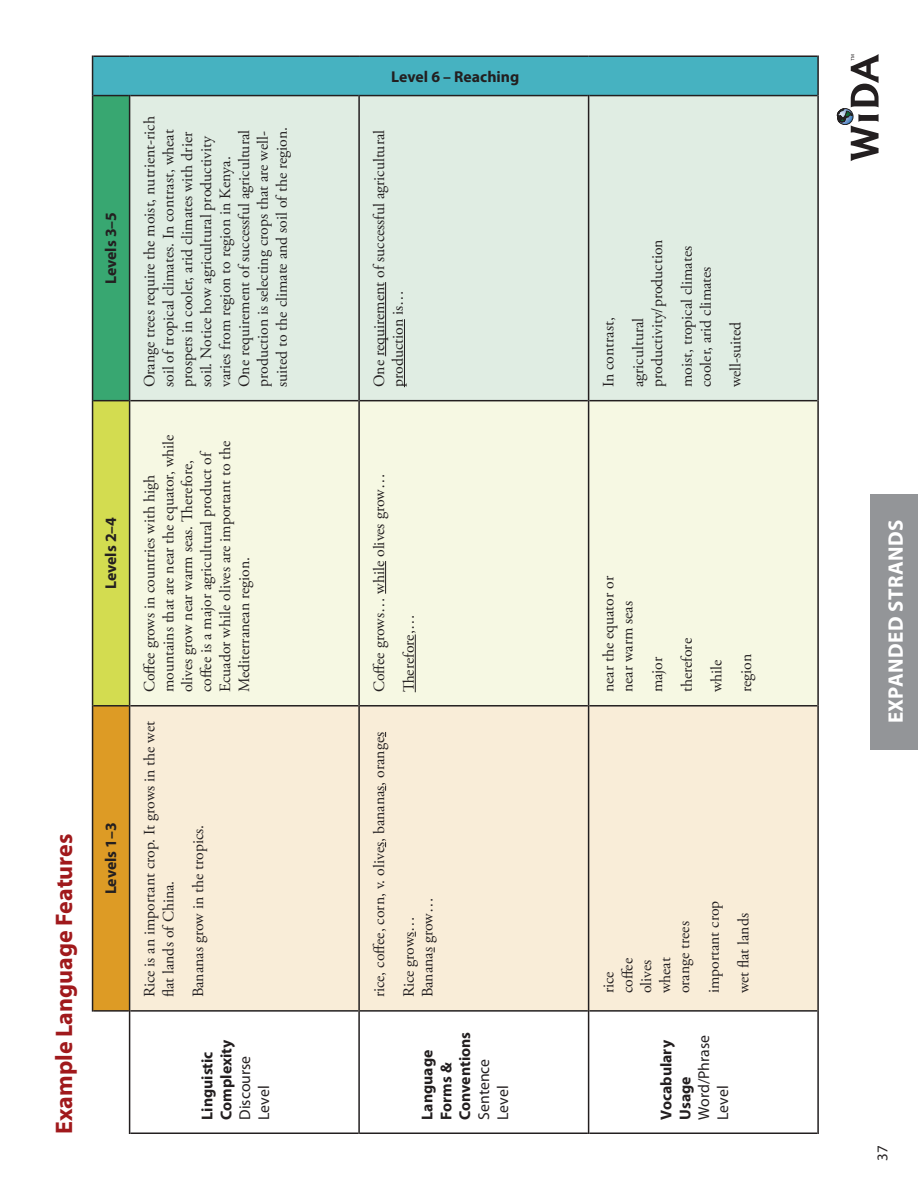
<style>
.page{position:relative;width:918px;height:1188px;background:#fff}
.page>*{position:absolute;margin:0;border:0;box-sizing:border-box;transform-origin:0 0}
.t1{font:700 24px "Myriad Pro";color:#a0191c}
.t2{font:700 21px "Myriad Pro";letter-spacing:.02em;color:#fff}
.t3{font:15.75px/18.9px "Adobe Garamond Pro";color:#231f20}
.t4{font:700 15.75px/18.9px "Myriad Pro";color:#231f20}
.t5{font:15.75px/18.9px "Myriad Pro";color:#231f20}
.t6{font:15px "Myriad Pro";color:#231f20}
</style>
<div class="page">
<div style="left:870px;top:494px;width:48px;height:256px;background:#939598"></div>
<svg style="left:837px;top:54px;width:42px;height:107px"></svg>
<svg style="left:128px;top:1012px;width:462px;height:121px"></svg>
<div style="left:93px;top:706px;width:37px;height:305px;background:#dd9b25"></div>
<div style="left:93px;top:401px;width:37px;height:305px;background:#d3dc50"></div>
<div style="left:93px;top:96px;width:37px;height:305px;background:#38a771"></div>
<div style="left:93px;top:56px;width:725px;height:40px;background:#46b2c1"></div>
<div style="left:130px;top:707px;width:687px;height:303px;background:#f9edd8"></div>
<div style="left:130px;top:401px;width:687px;height:304px;background:#f6f8e3"></div>
<div style="left:130px;top:96px;width:687px;height:304px;background:#e0ede3"></div>
<hr style="left:92px;top:706px;width:1px;height:306px;background:#231f20">
<hr style="left:93px;top:1010px;width:36px;height:2px;background:#231f20">
<hr style="left:92px;top:401px;width:1px;height:305px;background:#231f20">
<hr style="left:93px;top:705px;width:36px;height:2px;background:#231f20">
<hr style="left:92px;top:96px;width:1px;height:305px;background:#231f20">
<hr style="left:93px;top:400px;width:36px;height:1px;background:#231f20">
<hr style="left:92px;top:55px;width:1px;height:41px;background:#231f20">
<hr style="left:93px;top:95px;width:36px;height:1px;background:#231f20">
<hr style="left:93px;top:55px;width:37px;height:2px;background:#231f20">
<hr style="left:129px;top:1011px;width:1px;height:123px;background:#231f20">
<hr style="left:130px;top:1132px;width:228px;height:2px;background:#231f20">
<hr style="left:129px;top:706px;width:1px;height:305px;background:#231f20">
<hr style="left:130px;top:1010px;width:228px;height:2px;background:#231f20">
<hr style="left:129px;top:401px;width:1px;height:305px;background:#231f20">
<hr style="left:130px;top:705px;width:228px;height:2px;background:#231f20">
<hr style="left:129px;top:95px;width:1px;height:306px;background:#231f20">
<hr style="left:130px;top:400px;width:228px;height:1px;background:#231f20">
<hr style="left:130px;top:95px;width:228px;height:1px;background:#231f20">
<hr style="left:130px;top:55px;width:229px;height:2px;background:#231f20">
<hr style="left:360px;top:1132px;width:228px;height:2px;background:#231f20">
<hr style="left:360px;top:1010px;width:228px;height:2px;background:#231f20">
<hr style="left:360px;top:705px;width:228px;height:2px;background:#231f20">
<hr style="left:360px;top:400px;width:228px;height:1px;background:#231f20">
<hr style="left:360px;top:95px;width:228px;height:1px;background:#231f20">
<hr style="left:359px;top:55px;width:230px;height:2px;background:#231f20">
<hr style="left:589px;top:1132px;width:228px;height:2px;background:#231f20">
<hr style="left:589px;top:1010px;width:228px;height:2px;background:#231f20">
<hr style="left:589px;top:705px;width:228px;height:2px;background:#231f20">
<hr style="left:589px;top:400px;width:228px;height:1px;background:#231f20">
<hr style="left:589px;top:95px;width:228px;height:1px;background:#231f20">
<hr style="left:589px;top:55px;width:228px;height:2px;background:#231f20">
<hr style="left:358px;top:1011px;width:2px;height:123px;background:#231f20">
<hr style="left:358px;top:706px;width:2px;height:305px;background:#231f20">
<hr style="left:358px;top:401px;width:2px;height:305px;background:#231f20">
<hr style="left:358px;top:95px;width:2px;height:306px;background:#231f20">
<hr style="left:588px;top:1011px;width:1px;height:123px;background:#231f20">
<hr style="left:588px;top:706px;width:1px;height:305px;background:#231f20">
<hr style="left:588px;top:401px;width:1px;height:305px;background:#231f20">
<hr style="left:588px;top:95px;width:1px;height:306px;background:#231f20">
<hr style="left:817px;top:1011px;width:2px;height:123px;background:#231f20">
<hr style="left:817px;top:706px;width:2px;height:305px;background:#231f20">
<hr style="left:817px;top:401px;width:2px;height:305px;background:#231f20">
<hr style="left:817px;top:96px;width:2px;height:305px;background:#231f20">
<hr style="left:817px;top:55px;width:2px;height:41px;background:#231f20">
<hr style="left:385px;top:561px;width:1px;height:33px;background:#231f20">
<hr style="left:415px;top:634px;width:1px;height:58px;background:#231f20">
<hr style="left:385px;top:282px;width:1px;height:74px;background:#231f20">
<hr style="left:404px;top:319px;width:1px;height:68px;background:#231f20">
<p class="t4" style="left:101px;top:284px;width:74px;rotate:-90deg">Levels 3–5</p>
<p class="t4" style="left:101px;top:589px;width:74px;rotate:-90deg">Levels 2–4</p>
<p class="t1" style="left:48px;top:1134px;width:302px;rotate:-90deg">Example Language Features</p>
<p class="t4" style="left:101px;top:894px;width:74px;rotate:-90deg">Levels 1–3</p>
<p class="t3" style="left:141px;top:387px;width:272px;rotate:-90deg">Orange trees require the moist, nutrient-rich soil of tropical climates. In contrast, wheat prospers in cooler, arid climates with drier soil. Notice how agricultural productivity varies from region to region in Kenya.<br>One requirement of successful agricultural production is selecting crops that are well&shy;suited to the climate and soil of the region.</p>
<p class="t3" style="left:141px;top:692px;width:259px;rotate:-90deg">Coffee grows in countries with high mountains that are near the equator, while olives grow near warm seas. Therefore, coffee is a major agricultural product of Ecuador while olives are important to the Mediterranean region.</p>
<p class="t3" style="left:141px;top:997px;width:278px;rotate:-90deg">Rice is an important crop. It grows in the wet flat lands of China.</p>
<p class="t3" style="left:189px;top:997px;width:174px;rotate:-90deg">Bananas grow in the tropics.</p>
<p class="t4" style="left:197px;top:1120px;width:82px;rotate:-90deg">Linguistic<br>Complexity</p>
<p class="t5" style="left:235px;top:1120px;width:65px;rotate:-90deg">Discourse<br>Level</p>
<p class="t4" style="left:391px;top:66px;width:130px">Level 6 – Reaching</p>
<p class="t3" style="left:370px;top:387px;width:259px;rotate:-90deg">One requirement of successful agricultural production is…</p>
<p class="t3" style="left:370px;top:692px;width:220px;rotate:-90deg">Coffee grows… while olives grow…</p>
<p class="t3" style="left:400px;top:692px;width:79px;rotate:-90deg">Therefore,…</p>
<p class="t3" style="left:370px;top:997px;width:267px;rotate:-90deg">rice, coffee, corn, v. olives, bananas, oranges</p>
<p class="t3" style="left:400px;top:997px;width:101px;rotate:-90deg">Rice grows…<br>Bananas grow…</p>
<p class="t4" style="left:417px;top:1120px;width:89px;rotate:-90deg">Language<br>Forms &amp;<br>Conventions</p>
<p class="t5" style="left:474px;top:1120px;width:63px;rotate:-90deg">Sentence<br>Level</p>
<p class="t3" style="left:648px;top:387px;width:149px;rotate:-90deg">productivity/production</p>
<p class="t3" style="left:678px;top:387px;width:143px;rotate:-90deg">moist, tropical climates cooler, arid climates</p>
<p class="t3" style="left:600px;top:387px;width:71px;rotate:-90deg">In contrast,</p>
<p class="t3" style="left:629px;top:387px;width:71px;rotate:-90deg">agricultural</p>
<p class="t3" style="left:727px;top:387px;width:67px;rotate:-90deg">well-suited</p>
<p class="t3" style="left:600px;top:692px;width:118px;rotate:-90deg">near the equator or</p>
<p class="t3" style="left:619px;top:692px;width:93px;rotate:-90deg">near warm seas</p>
<p class="t3" style="left:648px;top:692px;width:37px;rotate:-90deg">major</p>
<p class="t3" style="left:678px;top:692px;width:56px;rotate:-90deg">therefore</p>
<p class="t3" style="left:708px;top:692px;width:34px;rotate:-90deg">while</p>
<p class="t3" style="left:737px;top:692px;width:40px;rotate:-90deg">region</p>
<p class="t3" style="left:619px;top:993px;width:37px;rotate:-90deg">coffee</p>
<p class="t3" style="left:637px;top:993px;width:35px;rotate:-90deg">olives</p>
<p class="t3" style="left:656px;top:993px;width:37px;rotate:-90deg">wheat</p>
<p class="t3" style="left:600px;top:993px;width:23px;rotate:-90deg">rice</p>
<p class="t3" style="left:675px;top:993px;width:74px;rotate:-90deg">orange trees</p>
<p class="t3" style="left:705px;top:993px;width:94px;rotate:-90deg">important crop</p>
<p class="t3" style="left:735px;top:993px;width:82px;rotate:-90deg">wet flat lands</p>
<p class="t4" style="left:656px;top:1120px;width:81px;rotate:-90deg">Vocabulary<br>Usage</p>
<p class="t5" style="left:694px;top:1120px;width:86px;rotate:-90deg">Word/Phrase<br>Level</p>
<h2 class="t2" style="left:882px;top:723px;width:205px;rotate:-90deg">EXPANDED STRANDS</h2>
<p class="t6" style="left:873px;top:1161px;width:17px;rotate:-90deg">37</p>
</div>
